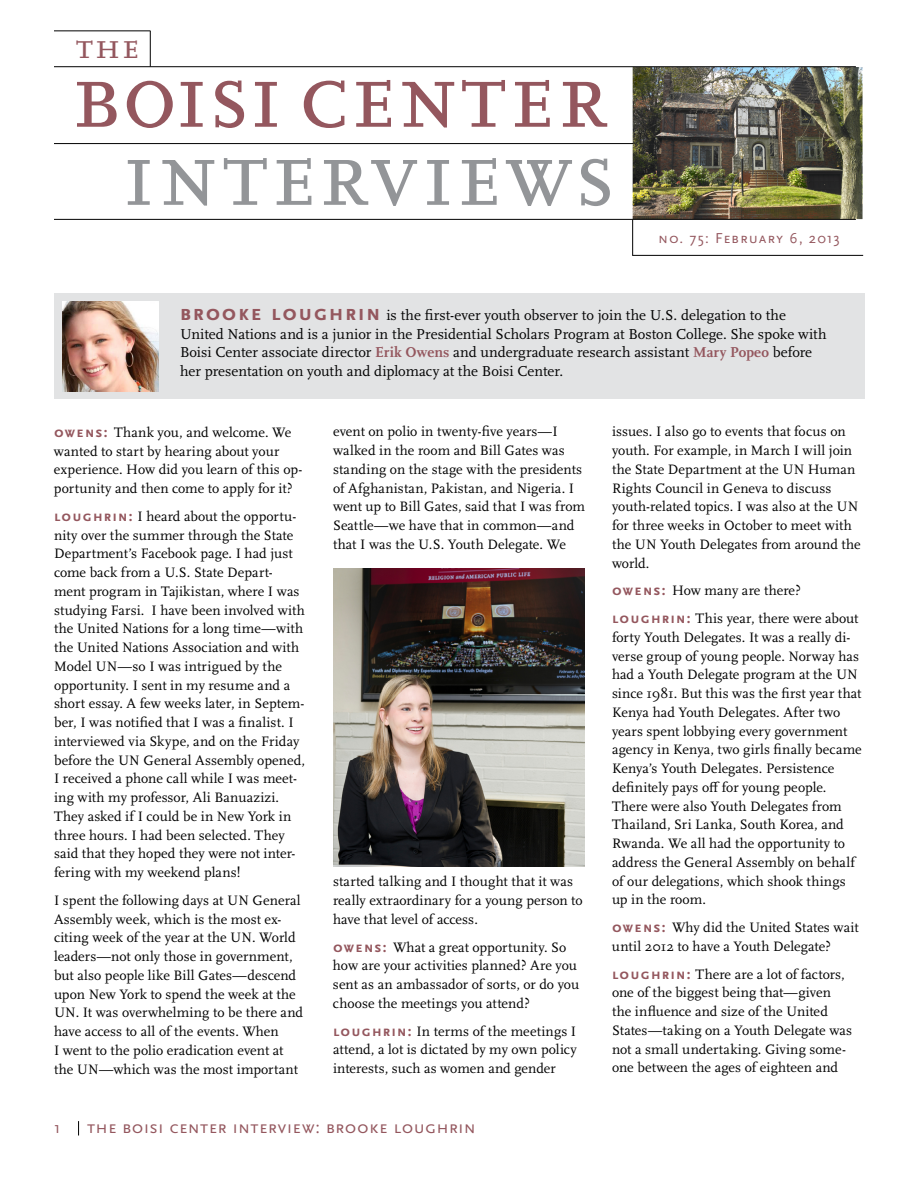
<style>
.page{position:relative;width:918px;height:1188px;background:#fff}
.page>*{position:absolute;margin:0;border:0;box-sizing:border-box;transform-origin:0 0}
.t1{font:97.05px "Scala OT";letter-spacing:.005em;color:#94575e}
.t2{font:97.05px "Scala OT";letter-spacing:.03em;color:#939598}
.t3{font:36.45px "Scala OT";color:#94575e}
.t4{font:18px "Scala Sans OT";letter-spacing:.015em;color:#94575e}
.t5{font:16.5px "Scala Sans OT";color:#94575e}
.t6{font:15px/18.8px "Scala OT";color:#000}
.t7{font:15px "Scala Sans OT";letter-spacing:.065em;color:#94575e}
.t8{font:14.25px/18.8px "Scala OT";letter-spacing:.005em;color:#000}
.s1{font-family:"Scala Sans OT";font-weight:700;font-size:22.5px;color:#94575e}
.s2{font-weight:700;color:#94575e}
.s3{font-family:"Scala Sans OT";font-weight:700;font-size:15px;color:#94575e}
</style>
<div class="page">
<svg style="left:78px;top:1121px;width:1px;height:15px"></svg>
<div style="left:54px;top:294px;width:810px;height:105px;background:#e2e3e4"></div>
<img style="left:333px;top:568px;width:252px;height:299px">
<img style="left:633px;top:67px;width:230px;height:152px">
<hr style="left:54px;top:31px;width:97px;height:1px;background:#000">
<hr style="left:54px;top:66px;width:802px;height:1px;background:#000">
<hr style="left:54px;top:143px;width:579px;height:1px;background:#000">
<hr style="left:54px;top:219px;width:802px;height:1px;background:#000">
<hr style="left:150px;top:31px;width:1px;height:36px;background:#000">
<hr style="left:632px;top:220px;width:1px;height:36px;background:#000">
<hr style="left:632px;top:255px;width:231px;height:1px;background:#000">
<img style="left:62px;top:301px;width:96px;height:90px">
<h2 class="t3" style="left:76px;top:27px;width:64px">the</h2>
<h1 class="t1" style="left:70px;top:42px;width:539px">boisi center</h1>
<h1 class="t2" style="left:121px;top:120px;width:495px">interviews</h1>
<p class="t7" style="left:658px;top:230px;width:183px">no. 75: February 6, 2013</p>
<p class="t6" style="left:180px;top:306px;width:648px"><span class="s1">brooke loughrin</span> is the first-ever youth observer to join the U.S. delegation to the United Nations and is a junior in the Presidential Scholars Program at Boston College. She spoke with Boisi Center associate director <span class="s2">Erik Owens</span> and undergraduate research assistant <span class="s2">Mary Popeo</span> before her presentation on youth and diplomacy at the Boisi Center.</p>
<p class="t8" style="left:54px;top:423px;width:250px"><span class="s3">owens:</span> Thank you, and welcome. We wanted to start by hearing about your experience. How did you learn of this op&shy;portunity and then come to apply for it?</p>
<p class="t8" style="left:54px;top:507px;width:253px"><span class="s3">loughrin:</span> I heard about the opportu&shy;nity over the summer through the State Department’s Facebook page. I had just come back from a U.S. State Depart&shy;ment program in Tajikistan, where I was studying Farsi. I have been involved with the United Nations for a long time—with the United Nations Association and with Model UN—so I was intrigued by the opportunity. I sent in my resume and a short essay. A few weeks later, in Septem&shy;ber, I was notified that I was a finalist. I interviewed via Skype, and on the Friday before the UN General Assembly opened, I received a phone call while I was meet&shy;ing with my professor, Ali Banuazizi.<br>They asked if I could be in New York in three hours. I had been selected. They said that they hoped they were not inter&shy;fering with my weekend plans!</p>
<p class="t8" style="left:54px;top:891px;width:251px">I spent the following days at UN General Assembly week, which is the most ex&shy;citing week of the year at the UN. World leaders—not only those in government, but also people like Bill Gates—descend upon New York to spend the week at the UN. It was overwhelming to be there and have access to all of the events. When<br>I went to the polio eradication event at the UN—which was the most important</p>
<p class="t8" style="left:333px;top:423px;width:253px">event on polio in twenty-five years—I walked in the room and Bill Gates was standing on the stage with the presidents of Afghanistan, Pakistan, and Nigeria. I went up to Bill Gates, said that I was from Seattle—we have that in common—and that I was the U.S. Youth Delegate. We</p>
<p class="t8" style="left:333px;top:873px;width:251px">started talking and I thought that it was really extraordinary for a young person to have that level of access.</p>
<p class="t8" style="left:333px;top:938px;width:248px"><span class="s3">owens:</span> What a great opportunity. So how are your activities planned? Are you sent as an ambassador of sorts, or do you choose the meetings you attend?</p>
<p class="t8" style="left:333px;top:1022px;width:245px;text-align:justify"><span class="s3">loughrin:</span> In terms of the meetings I attend, a lot is dictated by my own policy interests, such as women and gender</p>
<p class="t5" style="left:54px;top:1119px;width:8px">1</p>
<p class="t4" style="left:87px;top:1118px;width:390px">the boisi center interview: brooke loughrin</p>
<p class="t8" style="left:612px;top:423px;width:250px">issues. I also go to events that focus on youth. For example, in March I will join the State Department at the UN Human Rights Council in Geneva to discuss youth-related topics. I was also at the UN for three weeks in October to meet with the UN Youth Delegates from around the world.</p>
<p class="t8" style="left:612px;top:577px;width:248px;line-height:27.8px"><span class="s3">owens:</span> How many are there? <span class="s3">loughrin:</span> This year, there were about</p>
<p class="t8" style="left:612px;top:628px;width:251px">forty Youth Delegates. It was a really di&shy;verse group of young people. Norway has had a Youth Delegate program at the UN since 1981. But this was the first year that Kenya had Youth Delegates. After two years spent lobbying every government agency in Kenya, two girls finally became Kenya’s Youth Delegates. Persistence definitely pays off for young people.<br>There were also Youth Delegates from Thailand, Sri Lanka, South Korea, and Rwanda. We all had the opportunity to address the General Assembly on behalf of our delegations, which shook things up in the room.</p>
<p class="t8" style="left:612px;top:918px;width:248px"><span class="s3">owens:</span> Why did the United States wait until 2012 to have a Youth Delegate?</p>
<p class="t8" style="left:612px;top:965px;width:242px"><span class="s3">loughrin:</span> There are a lot of factors, one of the biggest being that—given the influence and size of the United States—taking on a Youth Delegate was not a small undertaking. Giving some&shy;one between the ages of eighteen and</p>
</div>
